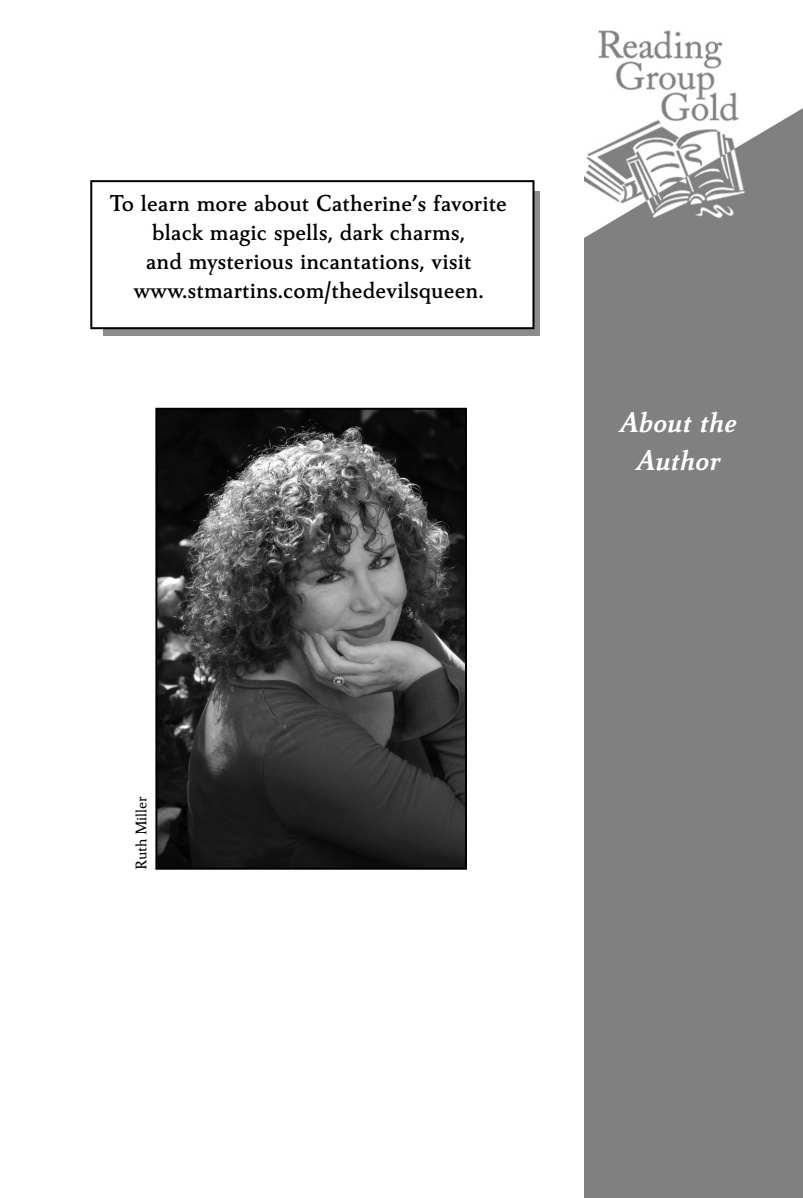
<style>
.page{position:relative;width:803px;height:1198px;background:#fff}
.page>*{position:absolute;margin:0;border:0;box-sizing:border-box;transform-origin:0 0}
.t1{font:italic 700 30px/38px "Carre Noir Std";color:#fff;text-align:center}
.t2{font:600 24px/28.8px "Carre Noir Std";color:#000;text-align:center}
.t3{font:500 16px "Carre Noir Std";color:#000}
</style>
<div class="page">
<svg style="left:103px;top:191px;width:436px;height:145px;fill:#8c8c8c"></svg>
<img style="left:584px;top:30px;width:219px;height:1168px">
<div style="left:92px;top:182px;width:440px;height:145px;background:#fff"></div>
<div style="left:90px;top:180px;width:444px;height:149px;border:2px solid #000"></div>
<img style="left:158px;top:411px;width:306px;height:456px">
<div style="left:155px;top:408px;width:312px;height:462px;border:2px solid #000"></div>
<p class="t2" style="left:110px;top:192px;width:398px">To learn more about Catherine’s favorite black magic spells, dark charms,<br>and mysterious incantations, visit www.stmartins.com/thedevilsqueen.</p>
<p class="t1" style="left:619px;top:407px;width:119px">About the<br>Author</p>
<p class="t3" style="left:136px;top:870px;width:75px;rotate:-90deg">Ruth Miller</p>
</div>
